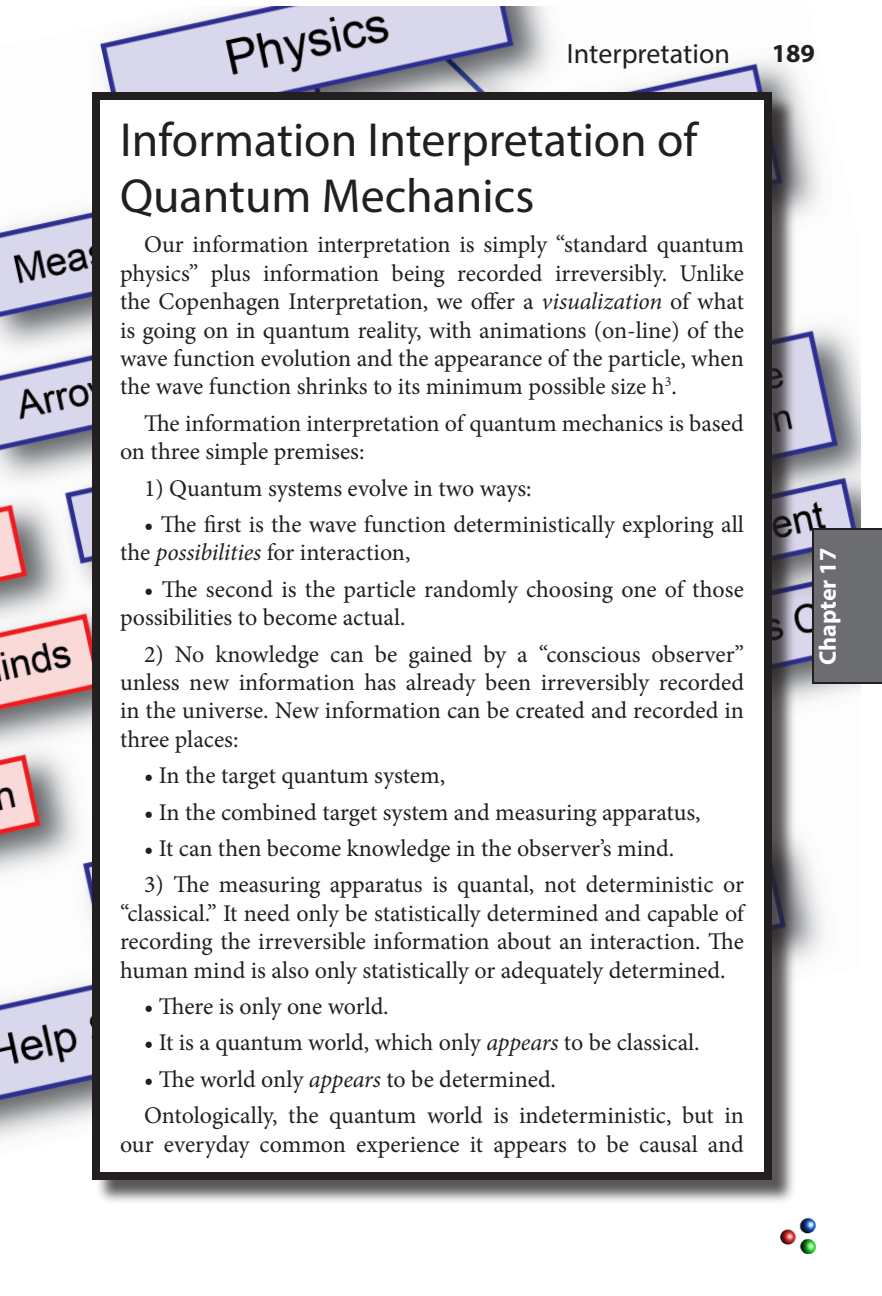
<style>
.page{position:relative;width:882px;height:1296px;background:#fff}
.page>*{position:absolute;margin:0;border:0;box-sizing:border-box;transform-origin:0 0}
.t1{font:48px/56px "Myriad Pro";color:#231f20}
.t2{font:28px "Myriad Pro";color:#231f20}
.t3{font:700 26px "Myriad Pro";color:#231f20}
.t4{font:24px/28.4px "Minion Pro";letter-spacing:-.005em;color:#231f20}
.t5{font:700 24px "Myriad Pro";color:#fff}
.s1{font-style:italic}
</style>
<div class="page">
<img style="left:33px;top:6px;width:828px;height:1126px">
<svg style="left:0;top:222px;width:33px;height:917px"></svg>
<div style="left:95px;top:95px;width:702px;height:1110px;background:#231f20;opacity:.75"></div>
<div style="left:96px;top:96px;width:672px;height:1080px;background:#fff"></div>
<div style="left:92px;top:92px;width:680px;height:1088px;border:8px solid #231f20"></div>
<img style="left:780px;top:1218px;width:35px;height:36px">
<div style="left:812px;top:528px;width:70px;height:156px;background:#6c6d70"></div>
<p class="t2" style="left:567px;top:36px;width:165px">Interpretation</p>
<p class="t3" style="left:772px;top:36px;width:45px">189</p>
<h1 class="t1" style="left:120px;top:111px;width:579px">Information Interpretation of<br>Quantum Mechanics</h1>
<p class="t4" style="left:120px;top:231px;width:626px;text-align:justify;text-indent:24px">Our information interpretation is simply “standard quantum physics” plus information being recorded irreversibly. Unlike the Copenhagen Interpretation, we offer a <span class="s1">visualization</span> of what is going on in quantum reality, with animations (on-line) of the wave function evolution and the appearance of the particle, when the wave function shrinks to its minimum possible size h<sup>3</sup>.</p>
<p class="t4" style="left:120px;top:409px;width:625px;text-indent:24px">The information interpretation of quantum mechanics is based on three simple premises:</p>
<p class="t4" style="left:144px;top:474px;width:389px">1) Quantum systems evolve in two ways:</p>
<p class="t4" style="left:120px;top:510px;width:625px;text-indent:24px">• The first is the wave function deterministically exploring all the <span class="s1">possibilities</span> for interaction,</p>
<p class="t4" style="left:120px;top:575px;width:625px;text-indent:24px">• The second is the particle randomly choosing one of those possibilities to become actual.</p>
<p class="t4" style="left:120px;top:640px;width:626px;text-align:justify;text-indent:24px">2) No knowledge can be gained by a “conscious observer” unless new information has already been irreversibly recorded in the universe. New information can be created and recorded in three places:</p>
<p class="t4" style="left:144px;top:761px;width:303px">• In the target quantum system,</p>
<p class="t4" style="left:144px;top:798px;width:558px">• In the combined target system and measuring apparatus,</p>
<p class="t4" style="left:144px;top:834px;width:532px">• It can then become knowledge in the observer’s mind.</p>
<p class="t4" style="left:120px;top:871px;width:626px;text-align:justify;text-indent:24px">3) The measuring apparatus is quantal, not deterministic or “classical.” It need only be statistically determined and capable of recording the irreversible information about an interaction. The human mind is also only statistically or adequately determined.</p>
<p class="t4" style="left:144px;top:992px;width:246px">• There is only one world.</p>
<p class="t4" style="left:144px;top:1029px;width:557px">• It is a quantum world, which only <span class="s1">appears</span> to be classical.</p>
<p class="t4" style="left:144px;top:1061px;width:601px;line-height:36.4px">• The world only <span class="s1">appears</span> to be determined.<br>Ontologically, the quantum world is indeterministic, but in</p>
<p class="t4" style="left:120px;top:1130px;width:625px">our everyday common experience it appears to be causal and</p>
<p class="t5" style="left:812px;top:665px;width:119px;rotate:-90deg">Chapter 17</p>
</div>
